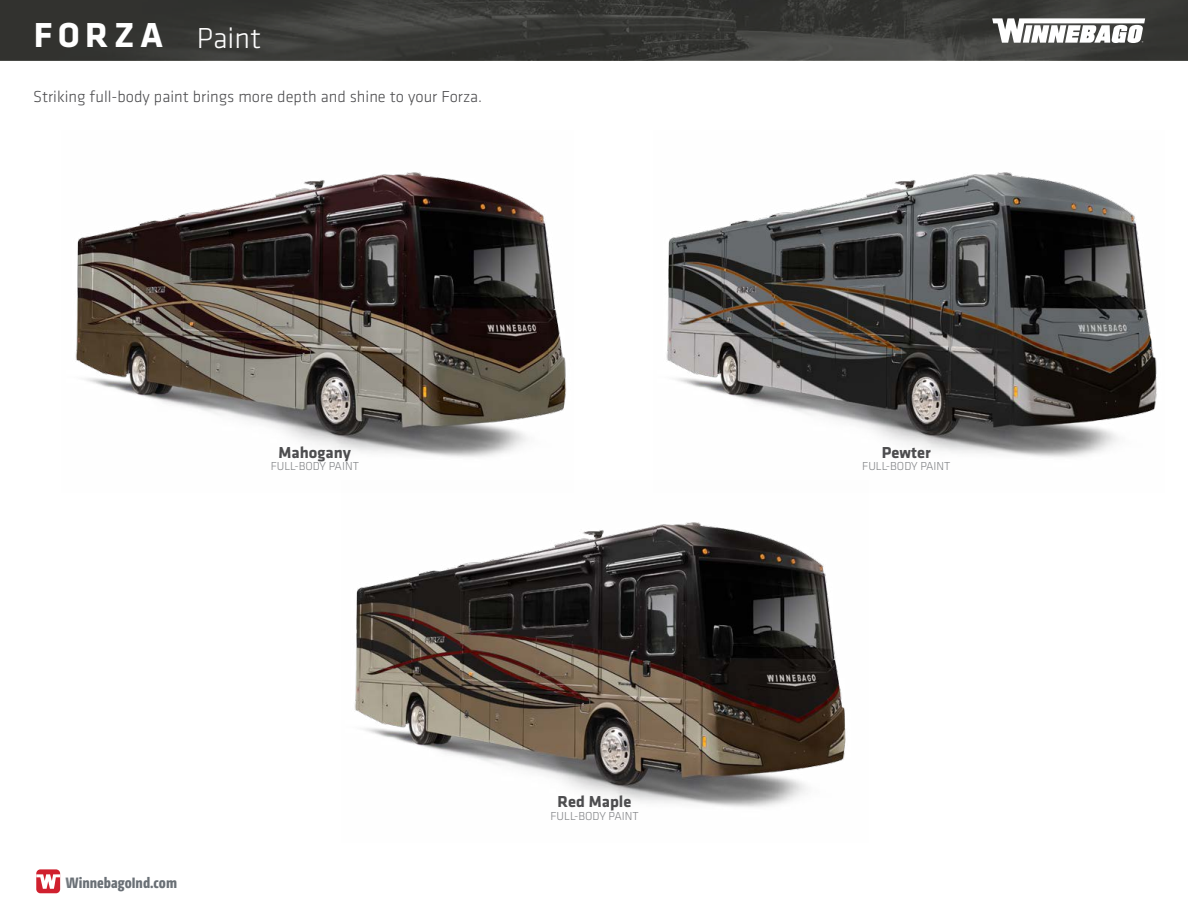
<style>
.page{position:relative;width:1188px;height:918px;background:#fff}
.page>*{position:absolute;margin:0;border:0;box-sizing:border-box;transform-origin:0 0}
.t1{font:700 36px "Klavika";letter-spacing:.16em;color:#fff}
.t2{font:300 16.5px "Klavika";color:#4d4d4f}
.t3{font:700 16.5px "Klavika";color:#4d4d4f}
.t4{font:800 15px "Camingo Dos Pro Cd";color:#6a7076}
.t5{font:300 12px "Klavika";color:#818386}
.s1{font-weight:300;font-size:30px}
</style>
<div class="page">
<svg style="left:36px;top:873px;width:25px;height:21px"></svg>
<div style="left:36px;top:869px;width:24px;height:24px;background:#d0202e;border-radius:4px"></div>
<svg style="left:36px;top:874px;width:24px;height:15px"></svg>
<svg style="left:0;top:0;width:1188px;height:60px;background:#393a37"></svg>
<svg style="left:992px;top:18px;width:153px;height:25px"></svg>
<img style="left:75px;top:172px;width:492px;height:285px">
<img style="left:666px;top:172px;width:491px;height:285px">
<img style="left:354px;top:522px;width:492px;height:285px">
<h1 class="t1" style="left:34px;top:10px;width:229px">FORZA <span class="s1">Paint</span></h1>
<p class="t2" style="left:33px;top:87px;width:451px">Striking full-body paint brings more depth and shine to your Forza.</p>
<p class="t3" style="left:279px;top:440px;width:74px">Mahogany</p>
<p class="t5" style="left:271px;top:459px;width:90px">FULL-BODY PAINT</p>
<p class="t4" style="left:66px;top:873px;width:113px">WinnebagoInd.com</p>
<p class="t3" style="left:558px;top:790px;width:75px">Red Maple</p>
<p class="t5" style="left:550px;top:809px;width:90px">FULL-BODY PAINT</p>
<p class="t3" style="left:882px;top:440px;width:51px">Pewter</p>
<p class="t5" style="left:862px;top:459px;width:90px">FULL-BODY PAINT</p>
</div>
